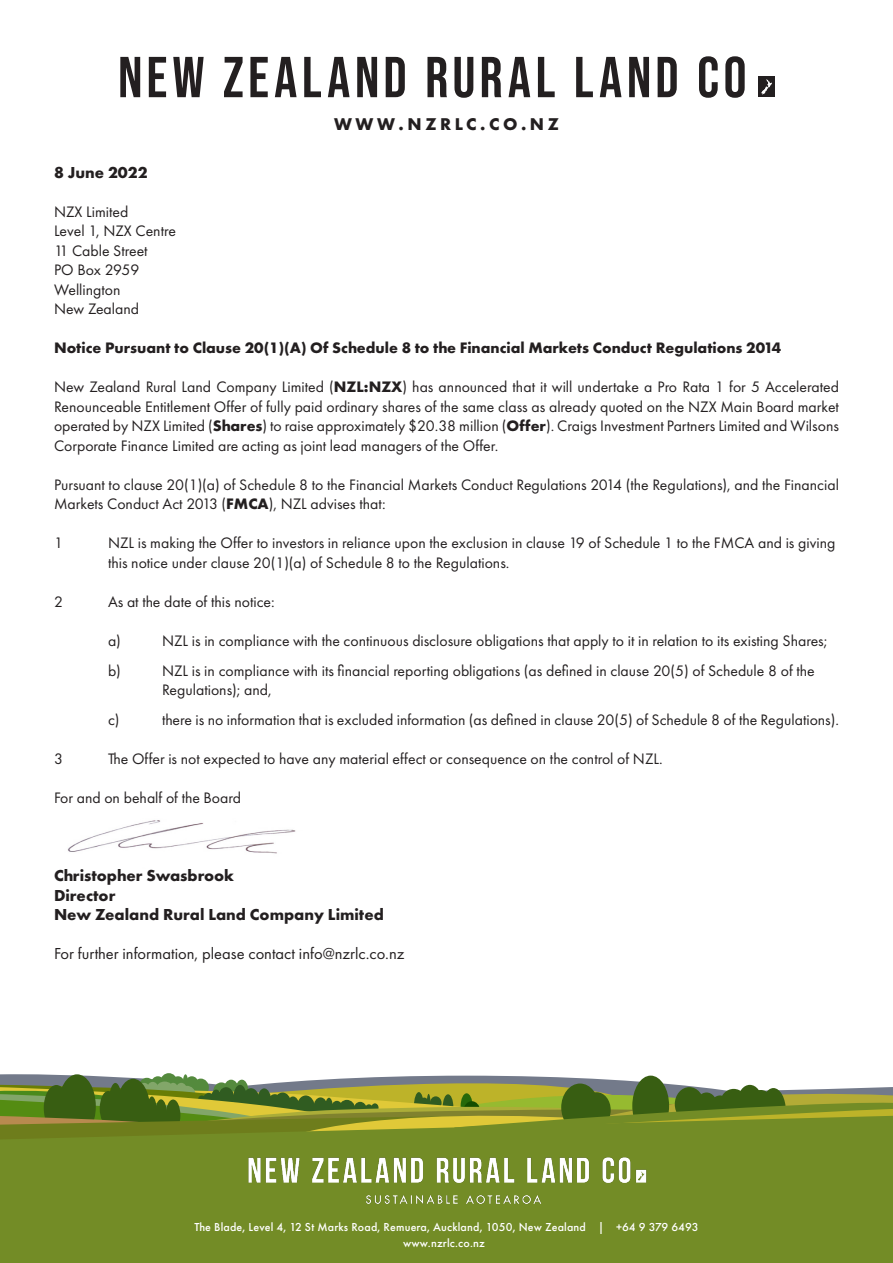
<style>
.page{position:relative;width:893px;height:1263px;background:#fff}
.page>*{position:absolute;margin:0;border:0;box-sizing:border-box;transform-origin:0 0}
.t1{font:57.6px "Bebas Neue";letter-spacing:.08em;color:#231f20}
.QUOTE{font:700 17.7px "Futura PT";letter-spacing:.205em;color:#231f20}
.t2{font:700 16.5px "Futura PT";color:#231f20}
.t3{font:16.5px "Futura PT";color:#231f20}
.t4{font:15.75px/19.5px "Futura PT";color:#231f20}
.t5{font:700 15.75px "Futura PT";color:#231f20}
.t6{font:500 12px/16px "Futura PT";letter-spacing:.015em;color:#fff;text-align:center}
.s1{font-weight:700}
</style>
<div class="page">
<svg style="left:0;top:1073px;width:893px;height:43px"></svg>
<svg style="left:0;top:1116px;width:893px;height:147px;background:#758c26"></svg>
<img style="left:241px;top:1151px;width:411px;height:64px">
<div style="left:758px;top:77px;width:17px;height:20px;background:#231f20"></div>
<svg style="left:761px;top:79px;width:11px;height:16px"></svg>
<img style="left:67px;top:820px;width:229px;height:34px">
<p class="t1" style="left:118px;top:45px;width:630px">NEW ZEALAND RURAL LAND CO</p>
<p class="QUOTE" style="left:334px;top:113px;width:226px">WWW.NZRLC.CO.NZ</p>
<p class="t2" style="left:54px;top:162px;width:95px">8 June 2022</p>
<p class="t4" style="left:54px;top:202px;width:76px">NZX Limited</p>
<p class="t4" style="left:54px;top:221px;width:123px">Level 1, NZX Centre</p>
<p class="t4" style="left:54px;top:241px;width:95px">11 Cable Street</p>
<p class="t4" style="left:54px;top:260px;width:87px">PO Box 2959</p>
<p class="t4" style="left:54px;top:280px;width:68px">Wellington</p>
<p class="t4" style="left:54px;top:299px;width:87px">New Zealand</p>
<p class="t5" style="left:54px;top:338px;width:729px">Notice Pursuant to Clause 20(1)(A) Of Schedule 8 to the Financial Markets Conduct Regulations 2014</p>
<p class="t4" style="left:54px;top:377px;width:786px;text-align:justify">New Zealand Rural Land Company Limited (<span class="s1">NZL:NZX</span>) has announced that it will undertake a Pro Rata 1 for 5 Accelerated Renounceable Entitlement Offer of fully paid ordinary shares of the same class as already quoted on the NZX Main Board market operated by NZX Limited (<span class="s1">Shares</span>) to raise approximately $20.38 million (<span class="s1">Offer</span>). Craigs Investment Partners Limited and Wilsons Corporate Finance Limited are acting as joint lead managers of the Offer.</p>
<p class="t4" style="left:54px;top:475px;width:786px">Pursuant to clause 20(1)(a) of Schedule 8 to the Financial Markets Conduct Regulations 2014 (the Regulations), and the Financial<br>Markets Conduct Act 2013 (<span class="s1">FMCA</span>), NZL advises that:</p>
<p class="t4" style="left:54px;top:533px;width:10px">1</p>
<p class="t4" style="left:108px;top:533px;width:729px">NZL is making the Offer to investors in reliance upon the exclusion in clause 19 of Schedule 1 to the FMCA and is giving this notice under clause 20(1)(a) of Schedule 8 to the Regulations.</p>
<p class="t4" style="left:54px;top:592px;width:10px">2</p>
<p class="t4" style="left:108px;top:592px;width:168px">As at the date of this notice:</p>
<p class="t4" style="left:108px;top:631px;width:14px">a)</p>
<p class="t4" style="left:162px;top:631px;width:667px">NZL is in compliance with the continuous disclosure obligations that apply to it in relation to its existing Shares;</p>
<p class="t4" style="left:108px;top:661px;width:14px">b)</p>
<p class="t4" style="left:162px;top:661px;width:654px">NZL is in compliance with its financial reporting obligations (as defined in clause 20(5) of Schedule 8 of the<br>Regulations); and,</p>
<p class="t4" style="left:108px;top:710px;width:13px">c)</p>
<p class="t4" style="left:162px;top:710px;width:678px">there is no information that is excluded information (as defined in clause 20(5) of Schedule 8 of the Regulations).</p>
<p class="t4" style="left:54px;top:749px;width:10px">3</p>
<p class="t4" style="left:108px;top:749px;width:556px">The Offer is not expected to have any material effect or consequence on the control of NZL.</p>
<p class="t4" style="left:54px;top:788px;width:189px">For and on behalf of the Board</p>
<p class="t2" style="left:54px;top:865px;width:182px">Christopher Swasbrook</p>
<p class="t2" style="left:54px;top:885px;width:63px">Director</p>
<p class="t2" style="left:54px;top:904px;width:331px">New Zealand Rural Land Company Limited</p>
<p class="t3" style="left:54px;top:944px;width:352px">For further information, please contact info@nzrlc.co.nz</p>
<p class="t6" style="left:194px;top:1219px;width:506px">The Blade, Level 4, 12 St Marks Road, Remuera, Auckland, 1050, New Zealand | +64 9 379 6493 www.nzrlc.co.nz</p>
</div>
